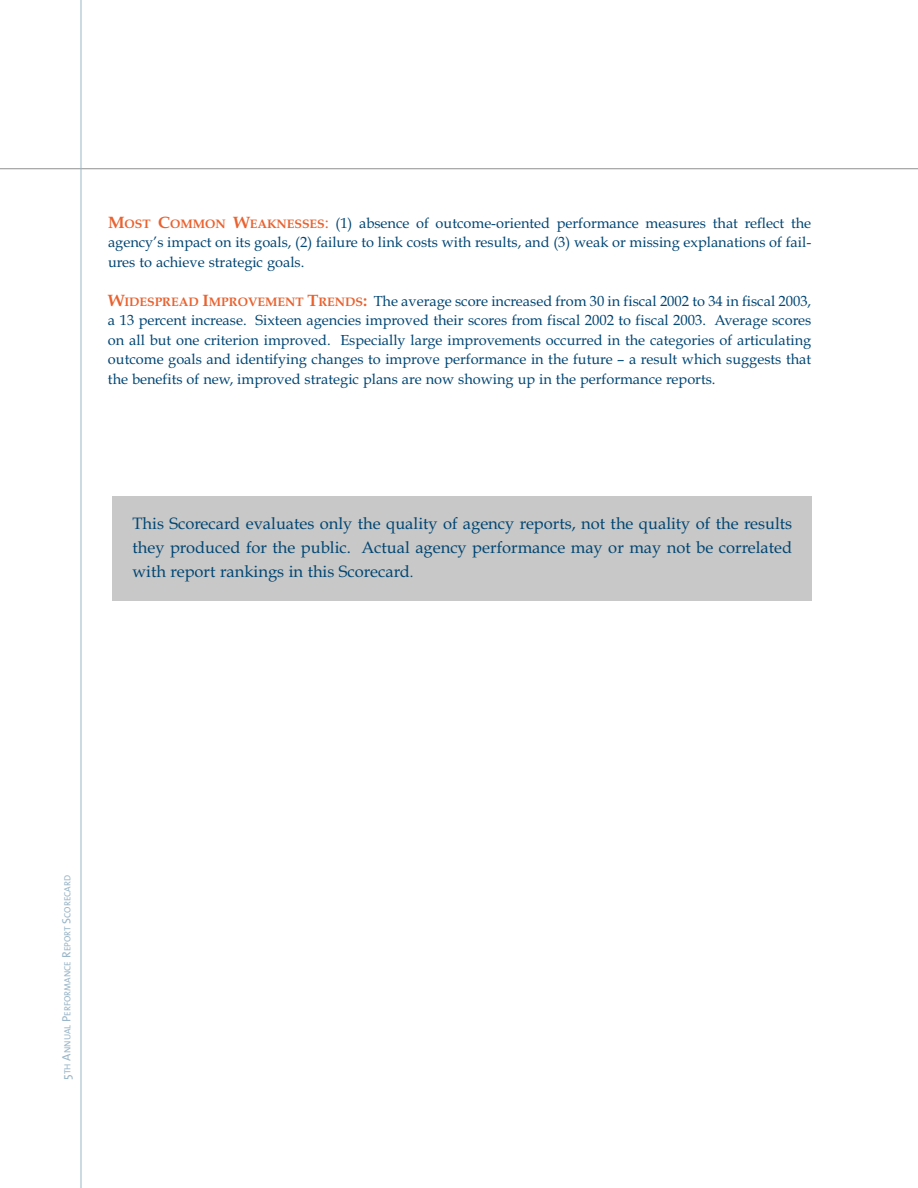
<style>
.page{position:relative;width:918px;height:1188px;background:#fff}
.page>*{position:absolute;margin:0;border:0;box-sizing:border-box;transform-origin:0 0}
.t1{font:16.5px/24px "Book Antiqua";color:#004573;text-align:justify}
.t2{font:14.55px/19.5px "Book Antiqua";color:#004573;text-align:justify}
.t3{font:9px "The Sans";color:#99b5c7}
.s1{font-weight:700;font-size:16.5px;color:#e9622f}
.s2{font-weight:700;font-size:12.3px;color:#e9622f}
.s3{font-size:16.5px;color:#e9622f}
.s4{font-size:14.55px}
.s5{font-size:12px}
</style>
<div class="page">
<hr style="left:0;top:168px;width:918px;height:1px;background:#909090">
<hr style="left:81px;top:0;width:1px;height:1188px;background:#99b5c7">
<div style="left:112px;top:496px;width:700px;height:105px;background:#c7c8c7"></div>
<p class="t2" style="left:108px;top:213px;width:705px"><span class="s1">M</span><span class="s2">OST</span> <span class="s1">C</span><span class="s2">OMMON</span> <span class="s1">W</span><span class="s2">EAKNESSES</span><span class="s3">:</span> (1) absence of outcome-oriented performance measures that reflect the agency’s impact on its goals, (2) failure to link costs with results, and (3) weak or missing explanations of fail&shy;ures to achieve strategic goals.</p>
<p class="t2" style="left:108px;top:291px;width:705px"><span class="s1">W</span><span class="s2">IDESPREAD</span> <span class="s1">I</span><span class="s2">MPROVEMENT</span> <span class="s1">T</span><span class="s2">RENDS</span><span class="s1">:</span> The average score increased from 30 in fiscal 2002 to 34 in fiscal 2003, a 13 percent increase. Sixteen agencies improved their scores from fiscal 2002 to fiscal 2003. Average scores on all but one criterion improved. Especially large improvements occurred in the categories of articulating outcome goals and identifying changes to improve performance in the future – a result which suggests that the benefits of new, improved strategic plans are now showing up in the performance reports.</p>
<p class="t1" style="left:133px;top:511px;width:661px">This Scorecard evaluates only the quality of agency reports, not the quality of the results they produced for the public. Actual agency performance may or may not be correlated with report rankings in this Scorecard<span class="s4">.</span></p>
<p class="t3" style="left:64px;top:1080px;width:207px;rotate:-90deg"><span class="s5">5</span>TH <span class="s5">A</span>NNUAL <span class="s5">P</span>ERFORMANCE <span class="s5">R</span>EPORT <span class="s5">S</span>CORECARD</p>
</div>
